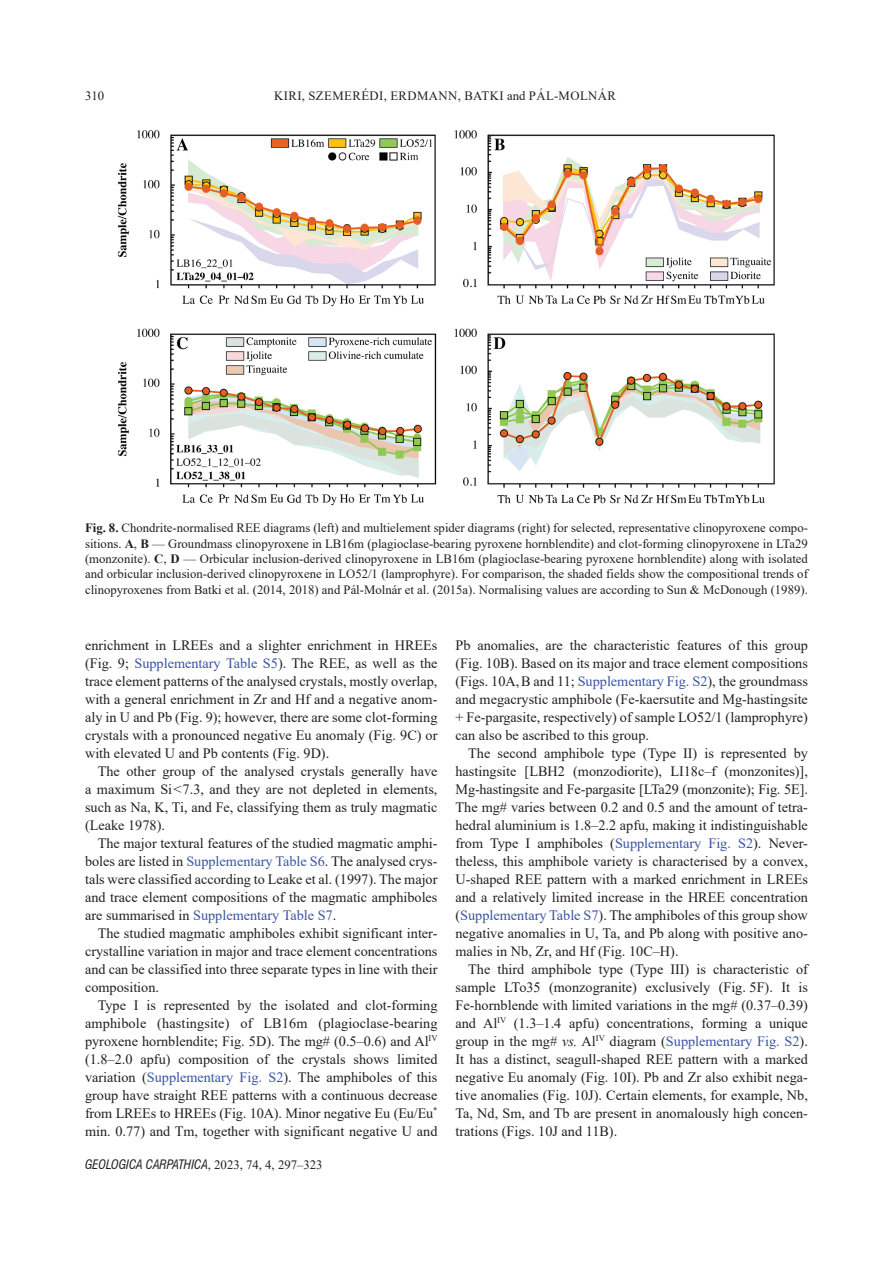
<style>
.page{position:relative;width:893px;height:1263px;background:#fff}
.page>*{position:absolute;margin:0;border:0;box-sizing:border-box;transform-origin:0 0}
._09_body_text{font:14.25px/18px "Times New Roman";color:#231f20;text-align:justify}
._10_figure___table{font:12.75px/15.3px "Times New Roman";color:#231f20;text-align:justify}
._10_figure___table-2{font:12.75px "Times New Roman";letter-spacing:.035em;color:#231f20}
.t1{font:italic condensed 12.75px "Swiss 721 BT";color:#231f20}
.s1{font-weight:700}
.s2{color:#3853a3}
.s3{font-family:"Times New Roman";font-style:normal;font-stretch:normal}
.s4{font-style:italic}
</style>
<div class="page">
<img style="left:117px;top:130px;width:658px;height:376px">
<p class="_10_figure___table" style="left:85px;top:88px;width:21px">310</p>
<p class="_10_figure___table-2" style="left:274px;top:87px;width:344px">KIRI, SZEMERÉDI, ERDMANN, BATKI and PÁL-MOLNÁR</p>
<p class="_10_figure___table" style="left:85px;top:520px;width:724px"><span class="s1">Fig. 8.</span> Chondrite-normalised REE diagrams (left) and multielement spider diagrams (right) for selected, representative clinopyroxene compo&shy;sitions. <span class="s1">A</span>, <span class="s1">B</span> — Groundmass clinopyroxene in LB16m (plagioclase-bearing pyroxene hornblendite) and clot-forming clinopyroxene in LTa29 (monzonite). <span class="s1">C</span>, <span class="s1">D</span> — Orbicular inclusion-derived clinopyroxene in LB16m (plagioclase-bearing pyroxene hornblendite) along with isolated and orbicular inclusion-derived clinopyroxene in LO52/1 (lamprophyre). For comparison, the shaded fields show the compositional trends of clinopyroxenes from Batki et al. (2014, 2018) and Pál-Molnár et al. (2015a). Normalising values are according to Sun &amp; McDonough (1989).</p>
<p class="_09_body_text" style="left:85px;top:635px;width:354px">enrichment in LREEs and a slighter enrichment in HREEs (Fig. 9; <span class="s2">Supplementary Table S5</span>). The REE, as well as the trace element patterns of the analysed crystals, mostly overlap, with a general enrichment in Zr and Hf and a negative anom&shy;aly in U and Pb (Fig. 9); however, there are some clot-forming crystals with a pronounced negative Eu anomaly (Fig. 9C) or with elevated U and Pb contents (Fig. 9D).</p>
<p class="_09_body_text" style="left:85px;top:761px;width:354px;text-indent:13px">The other group of the analysed crystals generally have a maximum Si &lt; 7.3, and they are not depleted in elements, such as Na, K, Ti, and Fe, classifying them as truly magmatic (Leake 1978).</p>
<p class="_09_body_text" style="left:85px;top:833px;width:354px;text-indent:13px">The major textural features of the studied magmatic amphi&shy;boles are listed in <span class="s2">Supplementary Table S6</span>. The analysed crys&shy;tals were classified according to Leake et al. (1997). The major and trace element compositions of the magmatic amphiboles are summarised in <span class="s2">Supplementary Table S7</span>.</p>
<p class="_09_body_text" style="left:85px;top:923px;width:354px;text-indent:13px">The studied magmatic amphiboles exhibit significant inter&shy;crystalline variation in major and trace element concentrations and can be classified into three separate types in line with their composition.</p>
<p class="_09_body_text" style="left:85px;top:995px;width:354px;text-indent:13px">Type I is represented by the isolated and clot-forming amphibole (hastingsite) of LB16m (plagioclase-bearing pyroxene hornblendite; Fig. 5D). The mg# (0.5–0.6) and Al<sup>IV </sup>(1.8–2.0 apfu) composition of the crystals shows limited variation (<span class="s2">Supplementary Fig. S2</span>). The amphiboles of this group have straight REE patterns with a continuous decrease from LREEs to HREEs (Fig. 10A). Minor negative Eu (Eu/Eu<sup>* </sup>min. 0.77) and Tm, together with significant negative U and</p>
<p class="t1" style="left:85px;top:1157px;width:239px">GEOLOGICA CARPATHICA<span class="s3">, 2023, 74, 4, 297–323</span></p>
<p class="_09_body_text" style="left:455px;top:635px;width:354px">Pb anomalies, are the characteristic features of this group (Fig. 10B). Based on its major and trace element compositions (Figs. 10A,B and 11; <span class="s2">Supplementary Fig. S2</span>), the groundmass and megacrystic amphibole (Fe-kaersutite and Mg-hastingsite + Fe-pargasite, respectively) of sample LO52/1 (lamprophyre) can also be ascribed to this group.</p>
<p class="_09_body_text" style="left:455px;top:743px;width:354px;text-indent:13px">The second amphibole type (Type II) is represented by hastingsite [LBH2 (monzodiorite), LI18c–f (monzonites)], Mg-hastingsite and Fe-pargasite [LTa29 (monzonite); Fig. 5E].<br>The mg# varies between 0.2 and 0.5 and the amount of tetra&shy;hedral aluminium is 1.8–2.2 apfu, making it indistinguishable from Type I amphiboles (<span class="s2">Supplementary Fig. S2</span>). Never&shy;theless, this amphibole variety is characterised by a convex, U-shaped REE pattern with a marked enrichment in LREEs and a relatively limited increase in the HREE concentration (<span class="s2">Supplementary Table S7</span>). The amphiboles of this group show negative anomalies in U, Ta, and Pb along with positive ano&shy;malies in Nb, Zr, and Hf (Fig. 10C–H).</p>
<p class="_09_body_text" style="left:455px;top:959px;width:354px;text-indent:13px">The third amphibole type (Type III) is characteristic of sample LTo35 (monzogranite) exclusively (Fig. 5F). It is Fe-hornblende with limited variations in the mg# (0.37–0.39) and Al<sup>IV</sup> (1.3–1.4 apfu) concentrations, forming a unique group in the mg# <span class="s4">vs.</span> Al<sup>IV</sup> diagram (<span class="s2">Supplementary Fig. S2</span>).<br>It has a distinct, seagull-shaped REE pattern with a marked negative Eu anomaly (Fig. 10I). Pb and Zr also exhibit nega&shy;tive anomalies (Fig. 10J). Certain elements, for example, Nb, Ta, Nd, Sm, and Tb are present in anomalously high concen&shy;trations (Figs. 10J and 11B).</p>
</div>
